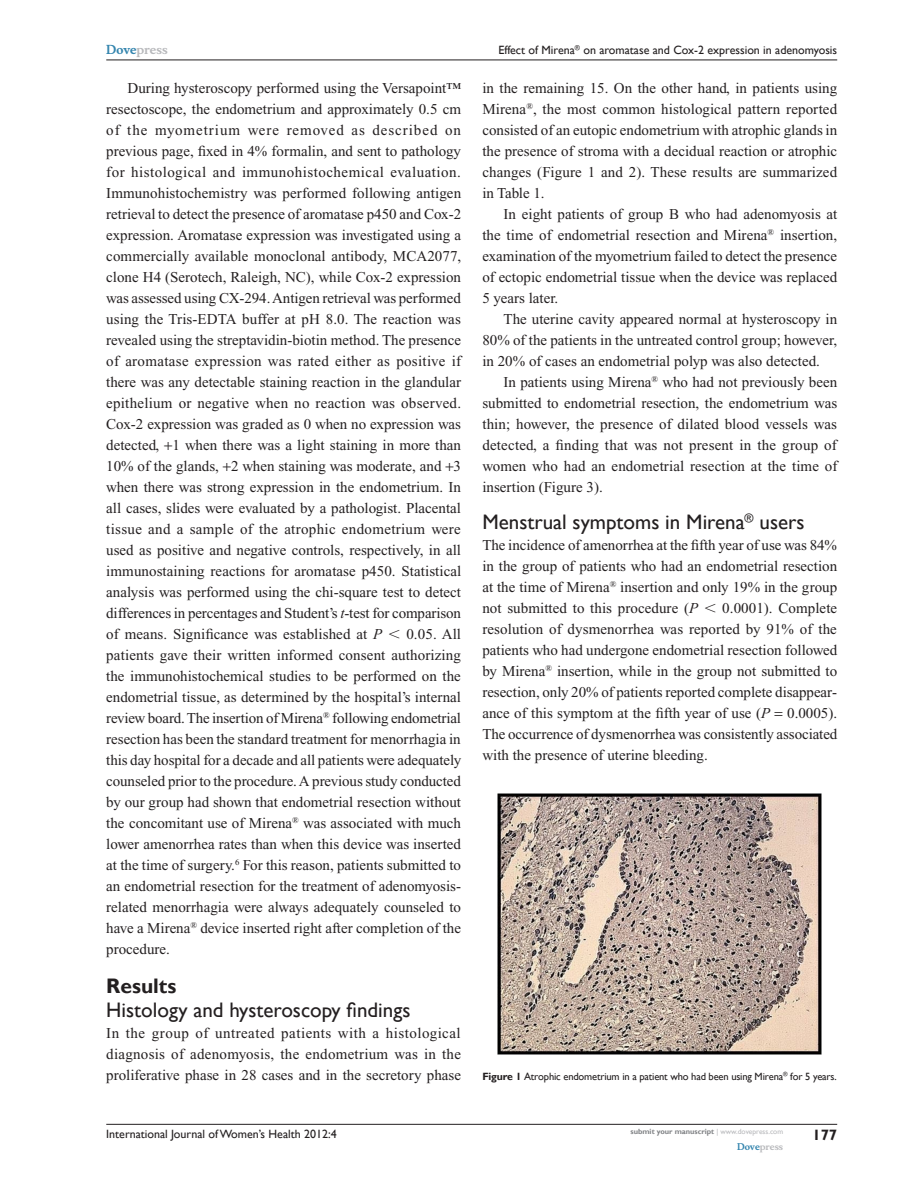
<style>
.page{position:relative;width:918px;height:1188px;background:#fff}
.page>*{position:absolute;margin:0;border:0;box-sizing:border-box;transform-origin:0 0}
.t1{font:21px "Gill Sans";color:#231f20}
.t2{font:700 21px "Gill Sans";color:#231f20}
.t3{font:15px/21px "Times New Roman";color:#231f20;text-align:justify}
.t4{font:700 15px "Gill Sans";color:#231f20}
.t5{font:12px "Gill Sans";color:#231f20}
.t6{font:700 12px "Musee";color:#b8b9bc}
.t7{font:10.5px "Gill Sans";letter-spacing:-.015em;color:#231f20}
.t8{font:700 9px "Musee";color:#b8b9bc}
.t9{font:700 7.5px "Gill Sans";color:#808285}
.s1{color:#3485ae}
.s2{font-style:italic}
.s3{font-family:"Mathematical Pi One"}
.s4{font-weight:700}
.s5{font-weight:400;color:#b8b9bc}
</style>
<div class="page">
<img style="left:498px;top:794px;width:324px;height:260px">
<hr style="left:106px;top:1124px;width:731px;height:1px;background:#231f20">
<hr style="left:106px;top:60px;width:731px;height:1px;background:#231f20">
<p class="t6" style="left:106px;top:43px;width:63px"><span class="s1">Dove</span>press</p>
<p class="t5" style="left:498px;top:43px;width:340px">Effect of Mirena<sup>®</sup> on aromatase and Cox-2 expression in adenomyosis</p>
<p class="t3" style="left:106px;top:77px;width:357px;text-indent:21px">During hysteroscopy performed using the Versapoint™ resectoscope, the endometrium and approximately 0.5 cm of the myometrium were removed as described on previous page, fixed in 4% formalin, and sent to pathology for histological and immunohistochemical evaluation.<br>Immunohistochemistry was performed following antigen retrieval to detect the presence of aromatase p450 and Cox-2 expression. Aromatase expression was investigated using a commercially available monoclonal antibody, MCA2077, clone H4 (Serotech, Raleigh, NC), while Cox-2 expression was assessed using CX-294. Antigen retrieval was performed using the Tris-EDTA buffer at pH 8.0. The reaction was revealed using the streptavidin-biotin method. The presence of aromatase expression was rated either as positive if there was any detectable staining reaction in the glandular epithelium or negative when no reaction was observed.<br>Cox-2 expression was graded as 0 when no expression was detected, 1 when there was a light staining in more than 10% of the glands, 2 when staining was moderate, and 3 when there was strong expression in the endometrium. In all cases, slides were evaluated by a pathologist. Placental tissue and a sample of the atrophic endometrium were used as positive and negative controls, respectively, in all immunostaining reactions for aromatase p450. Statistical analysis was performed using the chi-square test to detect differences in percentages and Student’s <span class="s2">t</span>-test for comparison of means. Significance was established at <span class="s2">P</span> <span class="s3">,</span> 0.05. All patients gave their written informed consent authorizing the immunohistochemical studies to be performed on the endometrial tissue, as determined by the hospital’s internal review board. The insertion of Mirena<sup>®</sup> following endometrial resection has been the standard treatment for menorrhagia in this day hospital for a decade and all patients were adequately counseled prior to the procedure. A previous study conducted by our group had shown that endometrial resection without the concomitant use of Mirena<sup>®</sup> was associated with much lower amenorrhea rates than when this device was inserted at the time of surgery.<sup>6</sup> For this reason, patients submitted to an endometrial resection for the treatment of adenomyosis&shy;related menorrhagia were always adequately counseled to have a Mirena<sup>®</sup> device inserted right after completion of the procedure.</p>
<h1 class="t2" style="left:106px;top:973px;width:72px">Results</h1>
<h1 class="t1" style="left:106px;top:997px;width:306px">Histology and hysteroscopy findings</h1>
<p class="t3" style="left:106px;top:1022px;width:356px">In the group of untreated patients with a histological diagnosis of adenomyosis, the endometrium was in the proliferative phase in 28 cases and in the secretory phase</p>
<p class="t3" style="left:482px;top:77px;width:356px">in the remaining 15. On the other hand, in patients using Mirena<sup>®</sup>, the most common histological pattern reported consisted of an eutopic endometrium with atrophic glands in the presence of stroma with a decidual reaction or atrophic changes (Figure 1 and 2). These results are summarized in Table 1.</p>
<p class="t3" style="left:482px;top:203px;width:357px;text-indent:21px">In eight patients of group B who had adenomyosis at the time of endometrial resection and Mirena<sup>®</sup> insertion, examination of the myometrium failed to detect the presence of ectopic endometrial tissue when the device was replaced 5 years later.</p>
<p class="t3" style="left:482px;top:308px;width:356px;text-indent:21px">The uterine cavity appeared normal at hysteroscopy in 80% of the patients in the untreated control group; however, in 20% of cases an endometrial polyp was also detected.</p>
<p class="t3" style="left:482px;top:371px;width:357px;text-indent:21px">In patients using Mirena<sup>®</sup> who had not previously been submitted to endometrial resection, the endometrium was thin; however, the presence of dilated blood vessels was detected, a finding that was not present in the group of women who had an endometrial resection at the time of insertion (Figure 3).</p>
<h1 class="t1" style="left:482px;top:510px;width:324px">Menstrual symptoms in Mirena<sup>®</sup> users</h1>
<p class="t3" style="left:482px;top:535px;width:357px">The incidence of amenorrhea at the fifth year of use was 84% in the group of patients who had an endometrial resection at the time of Mirena<sup>®</sup> insertion and only 19% in the group not submitted to this procedure (<span class="s2">P</span> <span class="s3">,</span> 0.0001). Complete resolution of dysmenorrhea was reported by 91% of the patients who had undergone endometrial resection followed by Mirena<sup>®</sup> insertion, while in the group not submitted to resection, only 20% of patients reported complete disappear&shy;ance of this symptom at the fifth year of use (<span class="s2">P</span> 0.0005).<br>The occurrence of dysmenorrhea was consistently associated with the presence of uterine bleeding.</p>
<p class="t7" style="left:482px;top:1070px;width:356px"><span class="s4">Figure 1</span> Atrophic endometrium in a patient who had been using Mirena<sup>®</sup> for 5 years.</p>
<p class="t5" style="left:106px;top:1127px;width:232px">International Journal of Women’s Health 2012:4</p>
<p class="t9" style="left:631px;top:1127px;width:154px">submit your manuscript <span class="s5">| www.dovepress.com</span></p>
<p class="t8" style="left:737px;top:1141px;width:48px"><span class="s1">Dove</span>press</p>
<p class="t4" style="left:812px;top:1126px;width:26px">177</p>
</div>
